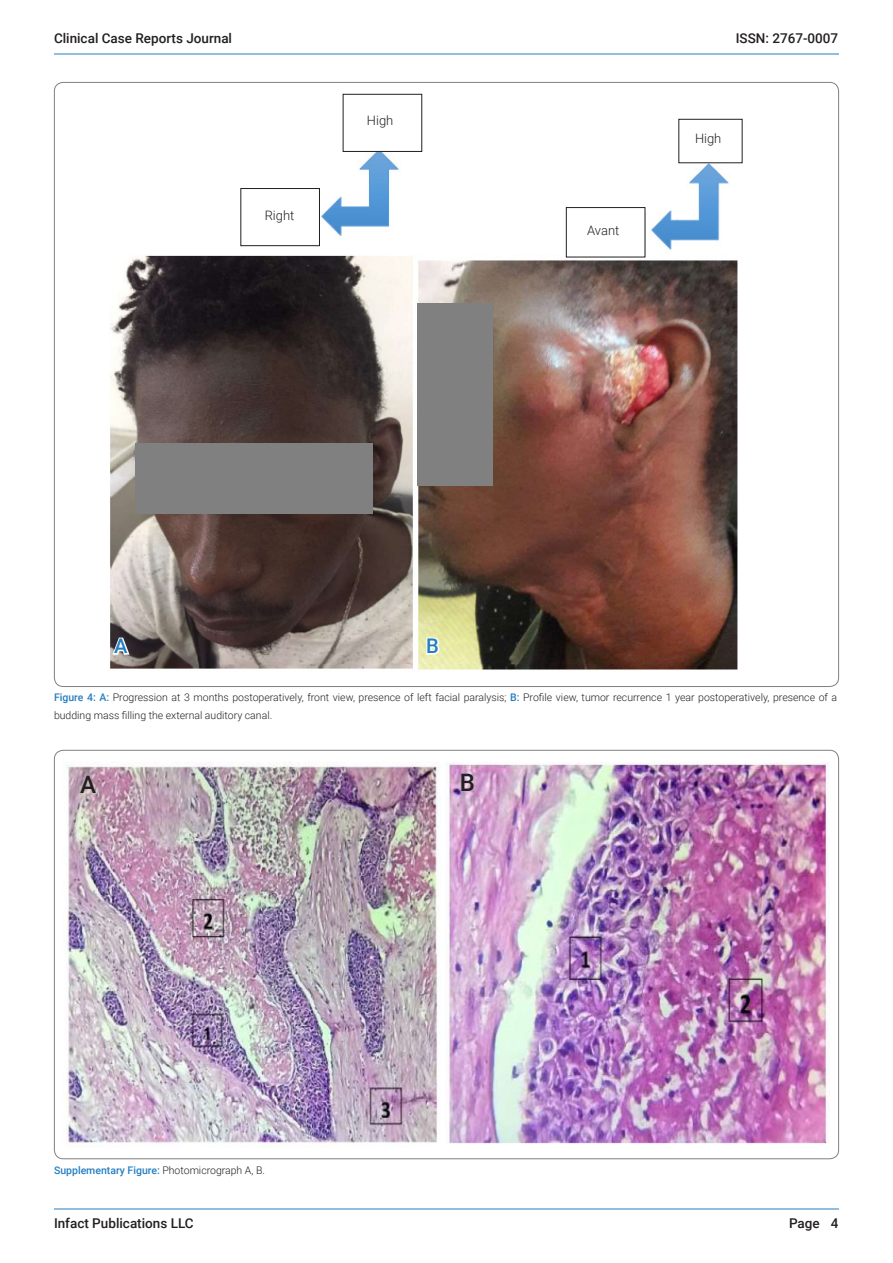
<style>
.page{position:relative;width:893px;height:1263px;background:#fff}
.page>*{position:absolute;margin:0;border:0;box-sizing:border-box;transform-origin:0 0}
.H1_Side_heading{font:500 24px "Roboto";color:#231f20}
.H1_Side_heading-2{font:500 20.25px "Roboto";color:#247ec2}
.t1{font:500 13.5px "Roboto";color:#231f20}
.Text_part{font:300 13.05px "Roboto";color:#231f20}
.figure_text{font:300 10.5px/18px "Roboto";color:#231f20}
.figure_text-2{font:500 10.5px "Roboto";color:#247ec2}
.s1{font-weight:500;color:#247ec2}
.s2{font-weight:300;color:#231f20}
</style>
<div class="page">
<img style="left:110px;top:94px;width:633px;height:576px">
<div style="left:136px;top:443px;width:237px;height:71px;background:#808080"></div>
<div style="left:417px;top:303px;width:76px;height:183px;background:#808080"></div>
<svg style="left:110px;top:636px;width:22px;height:21px"></svg>
<svg style="left:425px;top:635px;width:16px;height:21px"></svg>
<div style="left:566px;top:208px;width:79px;height:49px;background:#fff"></div>
<div style="left:566px;top:207px;width:79px;height:50px;border:1px solid #231f20"></div>
<div style="left:679px;top:119px;width:63px;height:44px;background:#fff"></div>
<div style="left:678px;top:119px;width:64px;height:44px;border:1px solid #231f20"></div>
<div style="left:343px;top:94px;width:79px;height:57px;background:#fff"></div>
<div style="left:343px;top:94px;width:79px;height:58px;border:1px solid #231f20"></div>
<div style="left:241px;top:188px;width:78px;height:58px;background:#fff"></div>
<div style="left:240px;top:188px;width:80px;height:58px;border:1px solid #231f20"></div>
<img style="left:64px;top:762px;width:377px;height:384px">
<img style="left:445px;top:763px;width:384px;height:381px">
<hr style="left:54px;top:54px;width:785px;height:1px;background:#267dc2">
<hr style="left:54px;top:1208px;width:785px;height:1px;background:#267dc2">
<p class="t1" style="left:54px;top:29px;width:180px">Clinical Case Reports Journal</p>
<p class="Text_part" style="left:265px;top:206px;width:31px">Right</p>
<p class="Text_part" style="left:367px;top:112px;width:28px">High</p>
<p class="Text_part" style="left:587px;top:221px;width:34px">Avant</p>
<p class="t1" style="left:736px;top:29px;width:104px">ISSN: 2767-0007</p>
<p class="Text_part" style="left:695px;top:130px;width:28px">High</p>
<p class="H1_Side_heading-2" style="left:114px;top:632px;width:15px">A</p>
<p class="H1_Side_heading-2" style="left:426px;top:632px;width:14px">B</p>
<p class="figure_text" style="left:54px;top:688px;width:785px"><span class="s1">Figure 4: A:</span> Progression at 3 months postoperatively, front view, presence of left facial paralysis; <span class="s1">B:</span> Profile view, tumor recurrence 1 year postoperatively, presence of a budding mass filling the external auditory canal.</p>
<p class="H1_Side_heading" style="left:80px;top:767px;width:17px">A</p>
<p class="H1_Side_heading" style="left:460px;top:766px;width:17px">B</p>
<p class="figure_text-2" style="left:54px;top:1163px;width:213px">Supplementary Figure: <span class="s2">Photomicrograph A, B.</span></p>
<p class="t1" style="left:54px;top:1213px;width:141px">Infact Publications LLC</p>
<p class="t1" style="left:789px;top:1213px;width:51px">Page 4</p>
</div>
